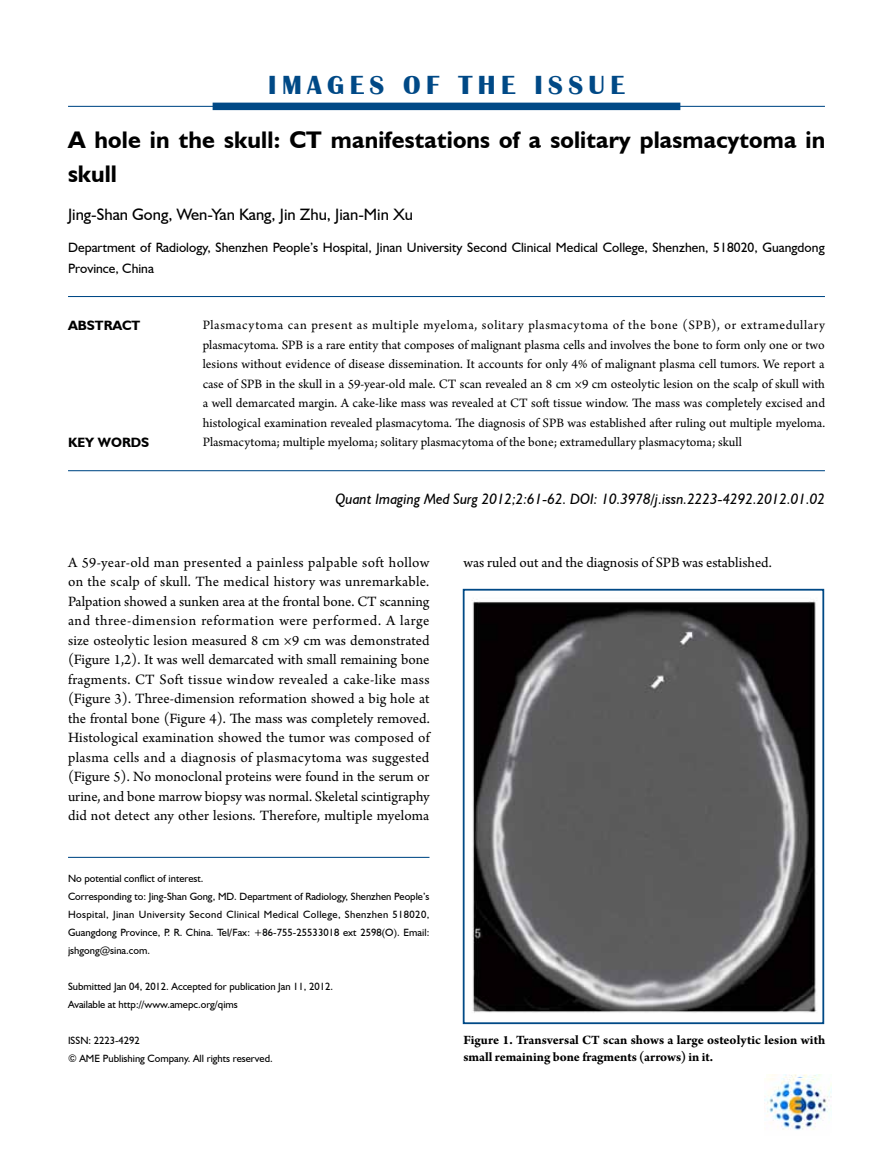
<style>
.page{position:relative;width:893px;height:1170px;background:#fff}
.page>*{position:absolute;margin:0;border:0;box-sizing:border-box;transform-origin:0 0}
.t1{font:700 27px "Britannic";letter-spacing:.2em;color:#004986}
.t2{font:700 24px/34.5px "Humanist 521 BT";letter-spacing:.01em;color:#000}
.t3{font:16.5px "Humanist 521 BT";color:#000}
.t4{font:15px/19.5px "Arno Pro";letter-spacing:.005em;color:#000;text-align:justify}
.t5{font:italic 15px "Humanist 521 BT";color:#000}
.t6{font:13.5px/19.5px "Arno Pro";color:#000;text-align:justify}
.t7{font:13.5px/20.2px "Humanist 521 BT";letter-spacing:.005em;color:#000}
.t8{font:700 13.5px/16.5px "Arno Pro";color:#000}
.t9{font:700 13.5px "Humanist 521 BT";color:#000}
.t10{font:10.5px/18px "Humanist 521 BT";color:#000}
</style>
<div class="page">
<img style="left:769px;top:1074px;width:62px;height:42px">
<div style="left:213px;top:103px;width:467px;height:7px;background:#004986"></div>
<hr style="left:68px;top:296px;width:757px;height:1px;background:#004986">
<hr style="left:68px;top:106px;width:757px;height:1px;background:#004986">
<hr style="left:68px;top:470px;width:757px;height:1px;background:#004986">
<hr style="left:68px;top:856px;width:361px;height:1px;background:#004986">
<img style="left:764px;top:1077px;width:65px;height:53px">
<img style="left:472px;top:599px;width:345px;height:414px">
<div style="left:463px;top:588px;width:361px;height:435px;border:2px solid #004986"></div>
<h1 class="t1" style="left:268px;top:70px;width:358px">IMAGES OF THE ISSUE</h1>
<h2 class="t2" style="left:68px;top:122px;width:759px">A hole in the skull: CT manifestations of a solitary plasmacytoma in skull</h2>
<p class="t3" style="left:68px;top:204px;width:347px">Jing-Shan Gong, Wen-Yan Kang, Jin Zhu, Jian-Min Xu</p>
<p class="t7" style="left:68px;top:237px;width:758px">Department of Radiology, Shenzhen People’s Hospital, Jinan University Second Clinical Medical College, Shenzhen, 518020, Guangdong<br>Province, China</p>
<p class="t9" style="left:68px;top:316px;width:74px">ABSTRACT</p>
<p class="t9" style="left:68px;top:434px;width:83px">KEY WORDS</p>
<p class="t6" style="left:203px;top:316px;width:624px">Plasmacytoma can present as multiple myeloma, solitary plasmacytoma of the bone (SPB), or extramedullary plasmacytoma. SPB is a rare entity that composes of malignant plasma cells and involves the bone to form only one or two lesions without evidence of disease dissemination. It accounts for only 4% of malignant plasma cell tumors. We report a case of SPB in the skull in a 59-year-old male. CT scan revealed an 8 cm ×9 cm osteolytic lesion on the scalp of skull with a well demarcated margin. A cake-like mass was revealed at CT soft tissue window. The mass was completely excised and histological examination revealed plasmacytoma. The diagnosis of SPB was established after ruling out multiple myeloma.<br>Plasmacytoma; multiple myeloma; solitary plasmacytoma of the bone; extramedullary plasmacytoma; skull</p>
<p class="t5" style="left:335px;top:489px;width:491px">Quant Imaging Med Surg 2012;2:61-62. DOI: 10.3978/j.issn.2223-4292.2012.01.02</p>
<p class="t4" style="left:68px;top:553px;width:363px">A 59-year-old man presented a painless palpable soft hollow on the scalp of skull. The medical history was unremarkable.<br>Palpation showed a sunken area at the frontal bone. CT scanning and three-dimension reformation were performed. A large size osteolytic lesion measured 8 cm ×9 cm was demonstrated (Figure 1,2). It was well demarcated with small remaining bone fragments. CT Soft tissue window revealed a cake-like mass (Figure 3). Three-dimension reformation showed a big hole at the frontal bone (Figure 4). The mass was completely removed.<br>Histological examination showed the tumor was composed of plasma cells and a diagnosis of plasmacytoma was suggested (Figure 5). No monoclonal proteins were found in the serum or urine, and bone marrow biopsy was normal. Skeletal scintigraphy did not detect any other lesions. Therefore, multiple myeloma</p>
<p class="t10" style="left:68px;top:869px;width:363px">No potential conflict of interest.<br>Corresponding to: Jing-Shan Gong, MD. Department of Radiology, Shenzhen People’s Hospital, Jinan University Second Clinical Medical College, Shenzhen 518020, Guangdong Province, P. R. China. Tel/Fax: +86-755-25533018 ext 2598(O). Email: jshgong@sina.com.</p>
<p class="t10" style="left:68px;top:977px;width:267px">Submitted Jan 04, 2012. Accepted for publication Jan 11, 2012.<br>Available at http://www.amepc.org/qims</p>
<p class="t10" style="left:68px;top:1031px;width:206px">ISSN: 2223-4292<br>© AME Publishing Company. All rights reserved.</p>
<p class="t4" style="left:463px;top:553px;width:310px">was ruled out and the diagnosis of SPB was established.</p>
<p class="t8" style="left:463px;top:1032px;width:363px">Figure 1. Transversal CT scan shows a large osteolytic lesion with small remaining bone fragments (arrows) in it.</p>
</div>
